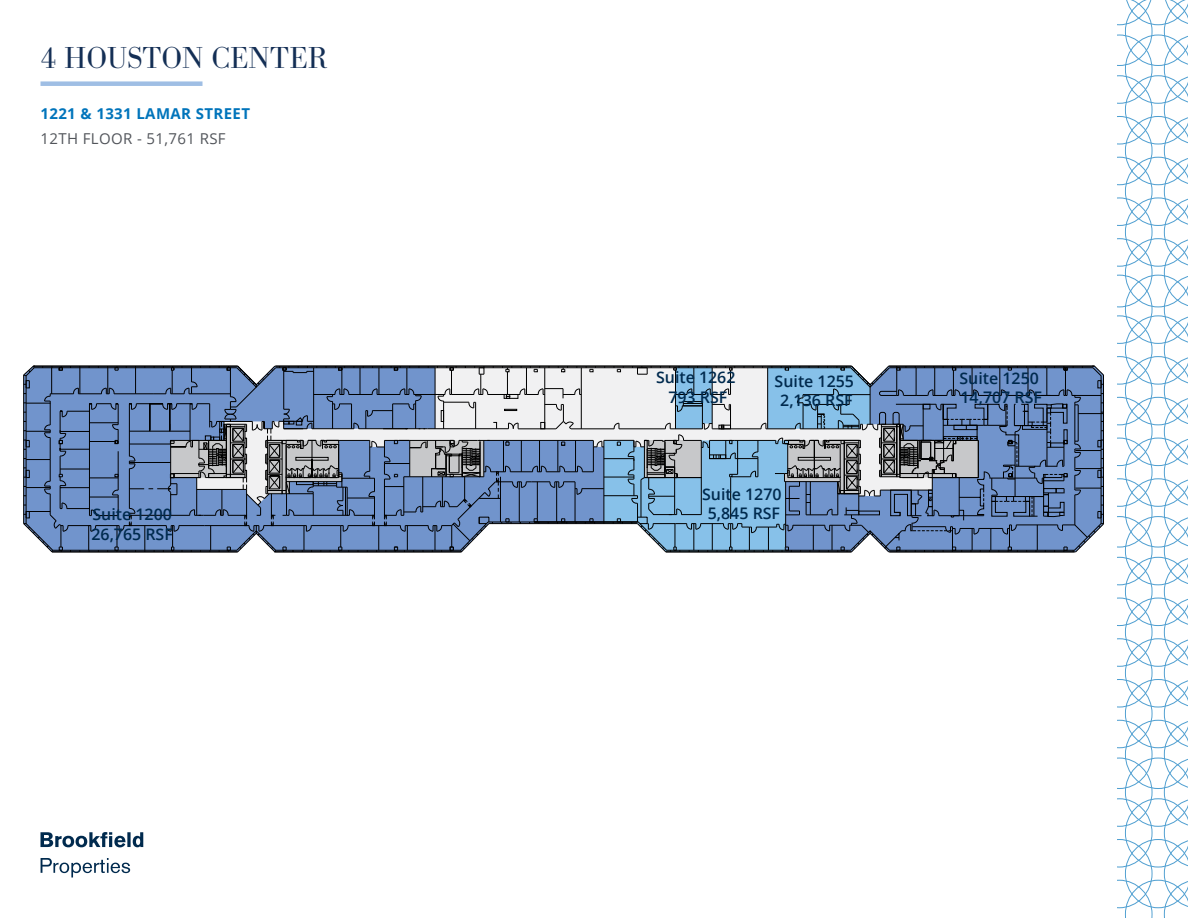
<style>
.page{position:relative;width:1188px;height:918px;background:#fff}
.page>*{position:absolute;margin:0;border:0;box-sizing:border-box;transform-origin:0 0}
.t1{font:300 31.5px "Bodoni URW";color:#142f55}
.t2{font:600 15.9px/19px "Open Sans";color:#002a4e;text-align:center}
.t3{font:700 15px "Open Sans";letter-spacing:.025em;color:#0074bb}
.t4{font:15px "Open Sans";letter-spacing:.025em;color:#52555b}
</style>
<div class="page">
<svg style="left:1117px;top:0;width:71px;height:918px"></svg>
<div style="left:40px;top:81px;width:162px;height:5px;background:#9fbee4"></div>
<svg style="left:40px;top:832px;width:103px;height:15px"></svg>
<svg style="left:41px;top:858px;width:89px;height:19px"></svg>
<svg style="left:23px;top:366px;width:1081px;height:187px"></svg>
<h1 class="t1" style="left:40px;top:39px;width:289px">4 HOUSTON CENTER</h1>
<p class="t3" style="left:40px;top:103px;width:211px">1221 &amp; 1331 LAMAR STREET</p>
<p class="t4" style="left:40px;top:129px;width:187px">12TH FLOOR - 51,761 RSF</p>
<p class="t2" style="left:656px;top:368px;width:81px">Suite 1262<br>793 RSF</p>
<p class="t2" style="left:775px;top:372px;width:81px">Suite 1255<br>2,136 RSF</p>
<p class="t2" style="left:959px;top:368px;width:84px;text-align:left">Suite 1250<br>14,707 RSF</p>
<p class="t2" style="left:702px;top:485px;width:81px">Suite 1270</p>
<p class="t2" style="left:92px;top:505px;width:81px">Suite 1200</p>
<p class="t2" style="left:708px;top:504px;width:74px">5,845 RSF</p>
<p class="t2" style="left:91px;top:524px;width:83px">26,765 RSF</p>
</div>
